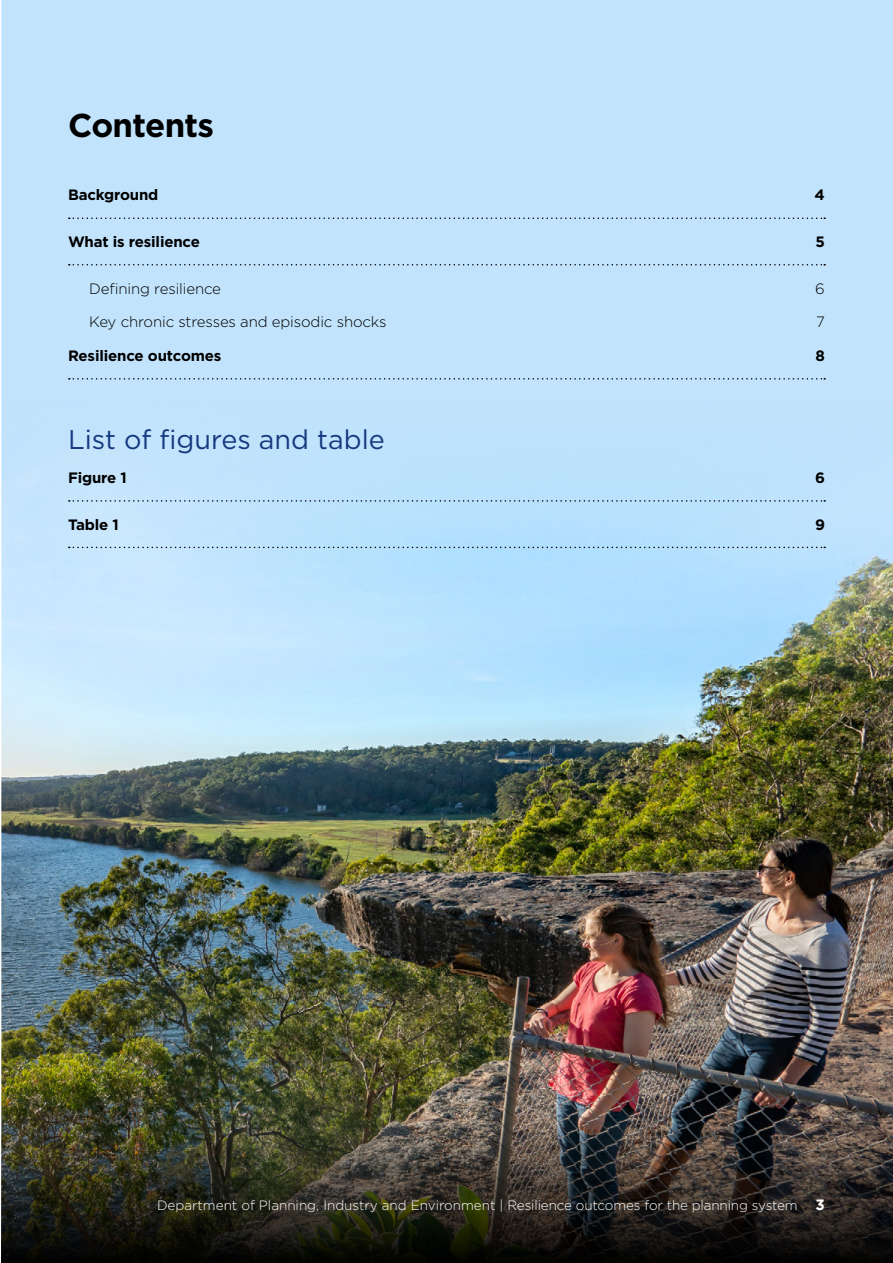
<style>
.page{position:relative;width:893px;height:1263px;background:#fff}
.page>*{position:absolute;margin:0;border:0;box-sizing:border-box;transform-origin:0 0}
.TOC_heading{font:700 33px "Gotham";letter-spacing:-.02em;color:#000}
.Heading_2{font:27px "Gotham";color:#15397f}
.t1{font:700 15px "Gotham";letter-spacing:-.01em;color:#000}
.t2{font:300 15px "Gotham";letter-spacing:-.01em;color:#000}
.t3{font:300 13.5px "Gotham";letter-spacing:-.01em;color:#fff}
.s1{font-weight:700;font-size:15px}
</style>
<div class="page">
<img style="left:1px;top:0;width:892px;height:1263px">
<svg style="left:69px;top:217px;width:756px;height:2px;background:#9db9cd"></svg>
<svg style="left:69px;top:264px;width:756px;height:1px"></svg>
<svg style="left:69px;top:378px;width:756px;height:2px;background:#9db9cd"></svg>
<svg style="left:69px;top:500px;width:756px;height:2px;background:#9ab9ce"></svg>
<svg style="left:69px;top:547px;width:756px;height:1px"></svg>
<img style="left:1px;top:1104px;width:891px;height:159px">
<p class="TOC_heading" style="left:68px;top:103px;width:148px">Contents</p>
<p class="t1" style="left:68px;top:185px;width:92px">Background</p>
<p class="t1" style="left:815px;top:185px;width:12px">4</p>
<p class="t1" style="left:68px;top:232px;width:133px">What is resilience</p>
<p class="t1" style="left:815px;top:232px;width:11px">5</p>
<p class="t2" style="left:89px;top:279px;width:133px">Defining resilience</p>
<p class="t2" style="left:815px;top:279px;width:11px">6</p>
<p class="t2" style="left:89px;top:312px;width:299px">Key chronic stresses and episodic shocks</p>
<p class="t2" style="left:816px;top:312px;width:10px">7</p>
<p class="t1" style="left:68px;top:346px;width:155px">Resilience outcomes</p>
<p class="t1" style="left:815px;top:346px;width:11px">8</p>
<p class="Heading_2" style="left:68px;top:422px;width:318px">List of figures and table</p>
<p class="t1" style="left:68px;top:468px;width:60px">Figure 1</p>
<p class="t1" style="left:815px;top:468px;width:11px">6</p>
<p class="t1" style="left:68px;top:514px;width:52px">Table 1</p>
<p class="t1" style="left:815px;top:514px;width:11px">9</p>
<p class="t3" style="left:157px;top:1197px;width:669px">Department of Planning, Industry and Environment | Resilience outcomes for the planning system <span class="s1">3</span></p>
</div>
